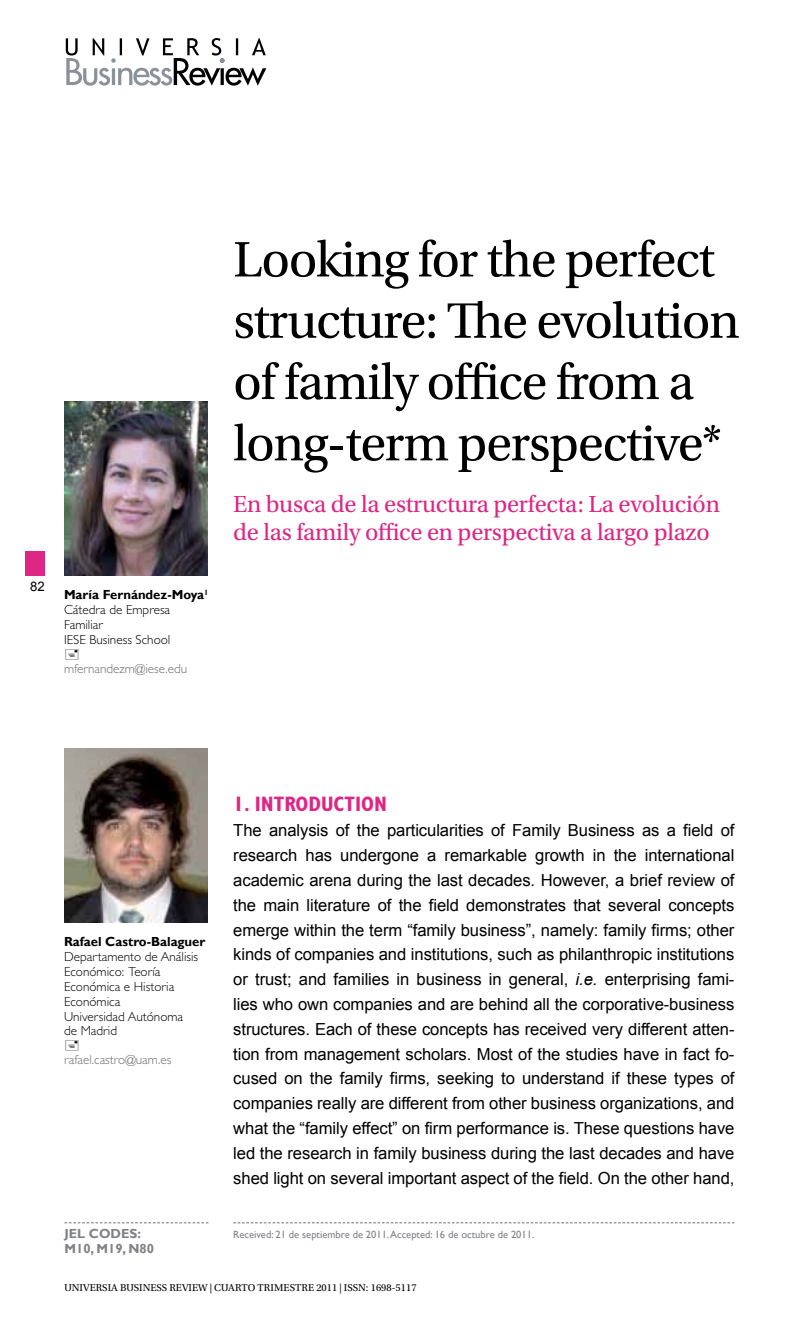
<style>
.page{position:relative;width:809px;height:1340px;background:#fff}
.page>*{position:absolute;margin:0;border:0;box-sizing:border-box;transform-origin:0 0}
.t1{font:52.5px/61.2px "Utopia Std";letter-spacing:-.025em;color:#000}
.t2{font:24.5px/28px "Utopia Std";letter-spacing:-.01em;color:#de2685}
.t3{font:700 condensed 21px "Gill Sans Std";color:#de2685}
.t4{font:16.62px/24.8px "Arial";letter-spacing:-.005em;color:#000;text-align:justify}
.t5{font:300 13.12px/14.9px "Gill Sans Std";color:#000}
.t6{font:700 13.12px "Gill Sans";color:#000}
.t7{font:300 13.12px "Gill Sans Std";color:#6d6e71}
.t8{font:700 13.12px "Gill Sans";color:#808285}
.t9{font:13.12px "Arial";color:#000}
.t10{font:10.5px "Utopia Std";color:#000}
.t11{font:10.5px "Gill Sans";color:#808285}
.s1{font-style:italic}
</style>
<div class="page">
<div style="left:25px;top:551px;width:20px;height:24px;background:#de2685"></div>
<svg style="left:233px;top:1222px;width:501px;height:1px"></svg>
<svg style="left:64px;top:1222px;width:144px;height:1px"></svg>
<svg style="left:66px;top:38px;width:200px;height:48px"></svg>
<img style="left:64px;top:402px;width:144px;height:173px">
<img style="left:64px;top:748px;width:144px;height:174px">
<p class="t9" style="left:30px;top:577px;width:16px">82</p>
<p class="t6" style="left:64px;top:587px;width:146px">María Fernández-Moya<sup>1</sup></p>
<p class="t5" style="left:64px;top:602px;width:108px">Cátedra de Empresa<br>Familiar<br>IESE Business School</p>
<p class="t7" style="left:64px;top:661px;width:125px">mfernandezm@iese.edu</p>
<h1 class="t1" style="left:233px;top:230px;width:508px">Looking for the perfect structure: The evolution of family office from a long-term perspective*</h1>
<h2 class="t2" style="left:233px;top:490px;width:488px">En busca de la estructura perfecta: La evolución de las family office en perspectiva a largo plazo</h2>
<p class="t6" style="left:64px;top:933px;width:143px">Rafael Castro-Balaguer</p>
<p class="t5" style="left:64px;top:949px;width:136px">Departamento de Análisis<br>Económico: Teoría<br>Económica e Historia<br>Económica<br>Universidad Autónoma de Madrid</p>
<p class="t7" style="left:64px;top:1052px;width:109px">rafael.castro@uam.es</p>
<p class="t3" style="left:233px;top:791px;width:155px">1. INTRODUCTION</p>
<p class="t4" style="left:233px;top:818px;width:503px">The analysis of the particularities of Family Business as a field of research has undergone a remarkable growth in the international academic arena during the last decades. However, a brief review of the main literature of the field demonstrates that several concepts emerge within the term “family business”, namely: family firms; other kinds of companies and institutions, such as philanthropic institutions or trust; and families in business in general, <span class="s1">i.e.</span> enterprising fami&shy;lies who own companies and are behind all the corporative-business structures. Each of these concepts has received very different atten&shy;tion from management scholars. Most of the studies have in fact fo&shy;cused on the family firms, seeking to understand if these types of companies really are different from other business organizations, and what the “family effect” on firm performance is. These questions have led the research in family business during the last decades and have shed light on several important aspect of the field. On the other hand,</p>
<p class="t8" style="left:64px;top:1225px;width:78px">JEL CODES:</p>
<p class="t11" style="left:233px;top:1228px;width:302px">Received: 21 de septiembre de 2011. Accepted: 16 de octubre de 2011.</p>
<p class="t8" style="left:64px;top:1240px;width:91px">M10, M19, N80</p>
<p class="t10" style="left:64px;top:1281px;width:226px">UNIVERSIA BUSINESS REVIEW | CUARTO trimestre</p>
<p class="t10" style="left:316px;top:1281px;width:102px">2011 | ISSN: 1698-5117</p>
</div>
